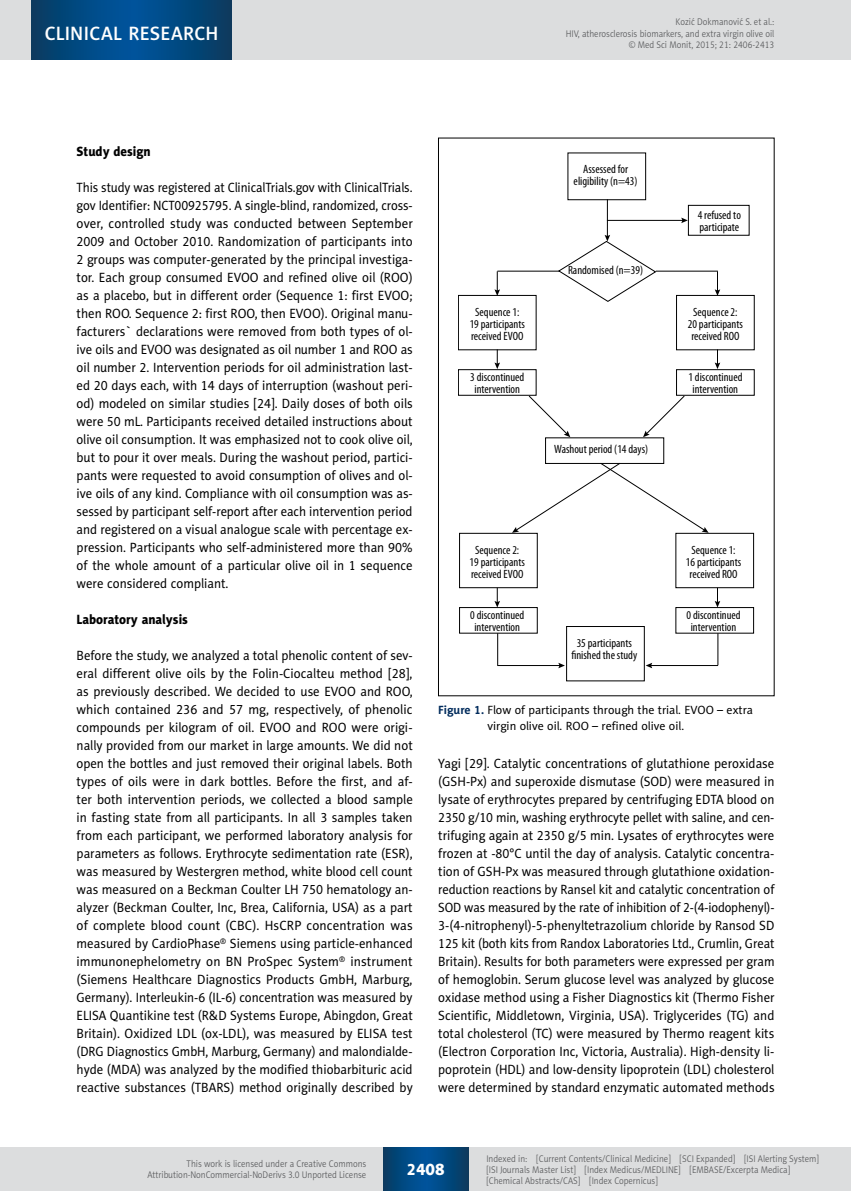
<style>
.page{position:relative;width:851px;height:1191px;background:#fff}
.page>*{position:absolute;margin:0;border:0;box-sizing:border-box;transform-origin:0 0}
.t1{font:19.5px "Naomi Sans EFN Medium";letter-spacing:.015em;color:#fff}
.t2{font:16.5px "Naomi Sans EFN Heavy";color:#fff}
.t3{font:13.5px/18px "Naomi Sans EFN";color:#000;text-align:justify;scale:.95 1}
.t4{font:13.5px/18px "Naomi Sans EFN";color:#000;text-align:justify;scale:.93 1}
.t5{font:13.5px "Naomi Sans EFN Heavy";color:#000;scale:.95 1}
.t6{font:condensed 12px/12px "Myriad Pro";color:#000;text-align:center}
.t7{font:12px/15.8px "Naomi Sans EFN";color:#000}
.t8{font:9.75px/11.2px "Naomi Sans EFN Light";color:#58595b;text-align:right;scale:.9 1}
.s1{font-weight:700;color:#002b5c}
</style>
<div class="page">
<div style="left:567px;top:153px;width:79px;height:47px;border:1px solid #000"></div>
<div style="left:458px;top:295px;width:78px;height:55px;border:1px solid #000"></div>
<div style="left:458px;top:369px;width:78px;height:27px;border:1px solid #000"></div>
<div style="left:676px;top:295px;width:78px;height:55px;border:1px solid #000"></div>
<div style="left:676px;top:369px;width:78px;height:27px;border:1px solid #000"></div>
<div style="left:459px;top:533px;width:78px;height:55px;border:1px solid #000"></div>
<div style="left:566px;top:626px;width:78px;height:55px;border:1px solid #000"></div>
<div style="left:459px;top:607px;width:78px;height:26px;border:1px solid #000"></div>
<div style="left:675px;top:533px;width:78px;height:55px;border:1px solid #000"></div>
<div style="left:675px;top:607px;width:78px;height:26px;border:1px solid #000"></div>
<div style="left:688px;top:205px;width:61px;height:31px;border:1px solid #000"></div>
<hr style="left:607px;top:199px;width:1px;height:38px;background:#000">
<svg style="left:558px;top:235px;width:98px;height:67px"></svg>
<svg style="left:494px;top:271px;width:6px;height:25px"></svg>
<svg style="left:714px;top:271px;width:6px;height:25px"></svg>
<svg style="left:494px;top:349px;width:6px;height:20px"></svg>
<svg style="left:528px;top:395px;width:42px;height:42px"></svg>
<svg style="left:512px;top:462px;width:196px;height:71px"></svg>
<svg style="left:643px;top:395px;width:42px;height:42px"></svg>
<svg style="left:714px;top:349px;width:6px;height:20px"></svg>
<svg style="left:494px;top:588px;width:6px;height:19px"></svg>
<svg style="left:714px;top:588px;width:6px;height:19px"></svg>
<hr style="left:607px;top:220px;width:76px;height:1px;background:#000">
<svg style="left:681px;top:218px;width:6px;height:5px"></svg>
<hr style="left:497px;top:271px;width:62px;height:1px;background:#000">
<hr style="left:655px;top:271px;width:62px;height:1px;background:#000">
<hr style="left:717px;top:633px;width:1px;height:32px;background:#000">
<hr style="left:497px;top:633px;width:1px;height:32px;background:#000">
<hr style="left:650px;top:665px;width:67px;height:1px;background:#000">
<svg style="left:645px;top:663px;width:7px;height:5px"></svg>
<hr style="left:497px;top:665px;width:63px;height:1px;background:#000">
<svg style="left:558px;top:663px;width:7px;height:5px"></svg>
<div style="left:0;top:1148px;width:850px;height:43px;background:#dcddde"></div>
<svg style="left:383px;top:1147px;width:85px;height:43px;background:#02487f"></svg>
<div style="left:0;top:0;width:850px;height:60px;background:#dcddde"></div>
<hr style="left:850px;top:0;width:1px;height:60px;background:#dcddde">
<svg style="left:32px;top:0;width:200px;height:60px;background:#02487f"></svg>
<h1 class="t1" style="left:45px;top:22px;width:175px">CLINICAL RESEARCH</h1>
<p class="t8" style="left:565px;top:16px;width:233px">Kozić Dokmanović S. et al.:<br>HIV, atherosclerosis biomarkers, and extra virgin olive oil © Med Sci Monit, 2015; 21: 2406-2413</p>
<p class="t5" style="left:77px;top:143px;width:79px">Study design</p>
<p class="t4" style="left:77px;top:178px;width:363px">This study was registered at ClinicalTrials.gov with ClinicalTrials. gov Identifier: NCT00925795. A single-blind, randomized, cross&shy;over, controlled study was conducted between September 2009 and October 2010. Randomization of participants into 2 groups was computer-generated by the principal investiga&shy;tor. Each group consumed EVOO and refined olive oil (ROO) as a placebo, but in different order (Sequence 1: first EVOO; then ROO. Sequence 2: first ROO, then EVOO). Original manu&shy;facturers` declarations were removed from both types of ol&shy;ive oils and EVOO was designated as oil number 1 and ROO as oil number 2. Intervention periods for oil administration last&shy;ed 20 days each, with 14 days of interruption (washout peri&shy;od) modeled on similar studies [24]. Daily doses of both oils were 50 mL. Participants received detailed instructions about olive oil consumption. It was emphasized not to cook olive oil, but to pour it over meals. During the washout period, partici&shy;pants were requested to avoid consumption of olives and ol&shy;ive oils of any kind. Compliance with oil consumption was as&shy;sessed by participant self-report after each intervention period and registered on a visual analogue scale with percentage ex&shy;pression. Participants who self-administered more than 90% of the whole amount of a particular olive oil in 1 sequence were considered compliant.</p>
<p class="t5" style="left:77px;top:611px;width:119px">Laboratory analysis</p>
<p class="t3" style="left:77px;top:646px;width:355px">Before the study, we analyzed a total phenolic content of sev&shy;eral different olive oils by the Folin-Ciocalteu method [28], as previously described. We decided to use EVOO and ROO, which contained 236 and 57 mg, respectively, of phenolic compounds per kilogram of oil. EVOO and ROO were origi&shy;nally provided from our market in large amounts. We did not open the bottles and just removed their original labels. Both types of oils were in dark bottles. Before the first, and af&shy;ter both intervention periods, we collected a blood sample in fasting state from all participants. In all 3 samples taken from each participant, we performed laboratory analysis for parameters as follows. Erythrocyte sedimentation rate (ESR), was measured by Westergren method, white blood cell count was measured on a Beckman Coulter LH 750 hematology an&shy;alyzer (Beckman Coulter, Inc, Brea, California, USA) as a part of complete blood count (CBC). HsCRP concentration was measured by CardioPhase<sup>®</sup> Siemens using particle-enhanced immunonephelometry on BN ProSpec System<sup>®</sup> instrument (Siemens Healthcare Diagnostics Products GmbH, Marburg, Germany). Interleukin-6 (IL-6) concentration was measured by ELISA Quantikine test (R&amp;D Systems Europe, Abingdon, Great Britain). Oxidized LDL (ox-LDL), was measured by ELISA test (DRG Diagnostics GmbH, Marburg, Germany) and malondialde&shy;hyde (MDA) was analyzed by the modified thiobarbituric acid reactive substances (TBARS) method originally described by</p>
<p class="t6" style="left:573px;top:163px;width:65px">Assessed for eligibility (n=43)</p>
<p class="t6" style="left:469px;top:306px;width:57px">Sequence 1:<br>19 participants received EVOO</p>
<p class="t6" style="left:470px;top:371px;width:56px">3 discontinued intervention</p>
<p class="t6" style="left:568px;top:264px;width:76px">Randomised (n=39)</p>
<p class="t6" style="left:554px;top:444px;width:95px">Washout period (14 days)</p>
<p class="t6" style="left:469px;top:544px;width:57px">Sequence 2:<br>19 participants received EVOO</p>
<p class="t6" style="left:470px;top:609px;width:56px">0 discontinued intervention</p>
<p class="t6" style="left:571px;top:637px;width:67px">35 participants finished the study</p>
<p class="t6" style="left:697px;top:209px;width:45px;text-align:left">4 refused to participate</p>
<p class="t6" style="left:687px;top:306px;width:57px">Sequence 2:<br>20 participants received ROO</p>
<p class="t6" style="left:688px;top:371px;width:56px">1 discontinued intervention</p>
<p class="t6" style="left:685px;top:544px;width:57px">Sequence 1:<br>16 participants received ROO</p>
<p class="t6" style="left:686px;top:609px;width:56px">0 discontinued intervention</p>
<p class="t7" style="left:487px;top:702px;width:267px;text-indent:-49px"><span class="s1">Figure 1.</span> Flow of participants through the trial. EVOO – extra virgin olive oil. ROO – refined olive oil.</p>
<p class="t3" style="left:438px;top:754px;width:355px">Yagi [29]. Catalytic concentrations of glutathione peroxidase (GSH-Px) and superoxide dismutase (SOD) were measured in lysate of erythrocytes prepared by centrifuging EDTA blood on 2350 g/10 min, washing erythrocyte pellet with saline, and cen&shy;trifuging again at 2350 g/5 min. Lysates of erythrocytes were frozen at -80°C until the day of analysis. Catalytic concentra&shy;tion of GSH-Px was measured through glutathione oxidation&shy;reduction reactions by Ransel kit and catalytic concentration of SOD was measured by the rate of inhibition of 2-(4-iodophenyl)- 3-(4-nitrophenyl)-5-phenyltetrazolium chloride by Ransod SD 125 kit (both kits from Randox Laboratories Ltd., Crumlin, Great Britain). Results for both parameters were expressed per gram of hemoglobin. Serum glucose level was analyzed by glucose oxidase method using a Fisher Diagnostics kit (Thermo Fisher Scientific, Middletown, Virginia, USA). Triglycerides (TG) and total cholesterol (TC) were measured by Thermo reagent kits (Electron Corporation Inc, Victoria, Australia). High-density li&shy;poprotein (HDL) and low-density lipoprotein (LDL) cholesterol were determined by standard enzymatic automated methods</p>
<p class="t8" style="left:147px;top:1158px;width:245px">This work is licensed under a Creative Commons<br>Attribution-NonCommercial-NoDerivs 3.0 Unported License</p>
<p class="t2" style="left:406px;top:1159px;width:40px">2408</p>
<p class="t8" style="left:486px;top:1152px;width:371px;text-align:left">Indexed in: [Current Contents/Clinical Medicine] [SCI Expanded] [ISI Alerting System] [ISI Journals Master List] [Index Medicus/MEDLINE] [EMBASE/Excerpta Medica] [Chemical Abstracts/CAS] [Index Copernicus]</p>
</div>
